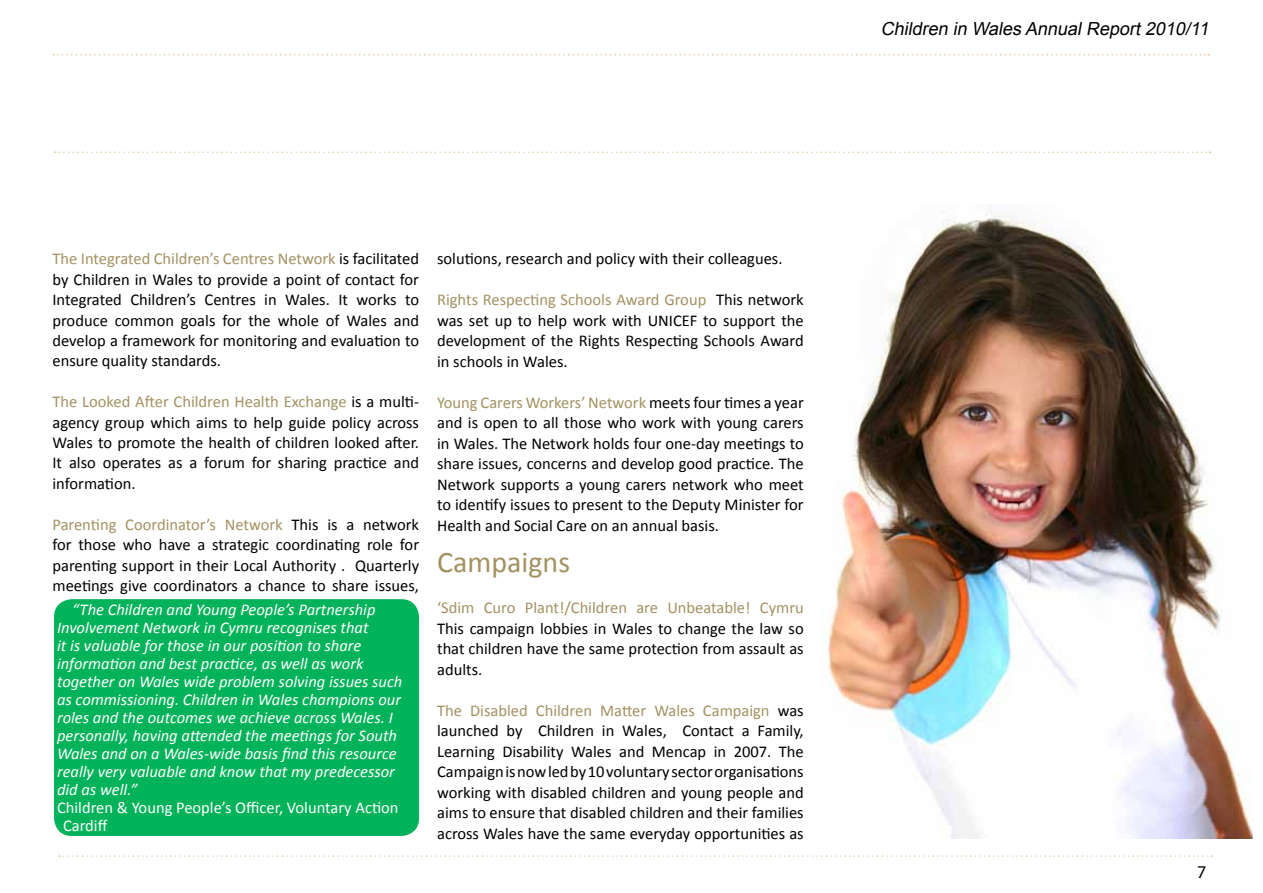
<style>
.page{position:relative;width:1263px;height:893px;background:#fff}
.page>*{position:absolute;margin:0;border:0;box-sizing:border-box;transform-origin:0 0}
.t1{font:30px "Calibri";color:#a39161}
.t2{font:italic 18px "Arial";color:#000}
.t3{font:18px "Myriad Pro";color:#000}
.t4{font:16.5px/20.5px "Calibri";color:#000;text-align:justify}
.t5{font:italic 16.5px/18px "Calibri";color:#fff}
.t6{font:16.5px/18px "Calibri";color:#fff}
.t7{font:16.5px "Calibri";color:#a39161}
.s1{color:#a39161}
</style>
<div class="page">
<svg style="left:59px;top:855px;width:1153px;height:2px"></svg>
<svg style="left:53px;top:54px;width:1156px;height:2px"></svg>
<svg style="left:55px;top:152px;width:1156px;height:1px"></svg>
<img style="left:824px;top:212px;width:429px;height:627px">
<div style="left:54px;top:599px;width:365px;height:237px;background:#00b25a;border-radius:18px"></div>
<p class="t2" style="left:881px;top:17px;width:334px">Children in Wales AnnualReport2010/11</p>
<p class="t4" style="left:52px;top:249px;width:368px"><span class="s1">The Integrated Children’s Centres Network</span> is facilitated by Children in Wales to provide a point of contact for Integrated Children’s Centres in Wales. It works to produce common goals for the whole of Wales and develop a framework for monitoring and evaluation to ensure quality standards.</p>
<p class="t4" style="left:52px;top:392px;width:368px"><span class="s1">The Looked After Children Health Exchange</span> is a multi&shy;agency group which aims to help guide policy across Wales to promote the health of children looked after.<br>It also operates as a forum for sharing practice and information.</p>
<p class="t4" style="left:52px;top:514px;width:368px"><span class="s1">Parenting Coordinator’s Network</span> This is a network for those who have a strategic coordinating role for parenting support in their Local Authority . Quarterly meetings give coordinators a chance to share issues,</p>
<p class="t5" style="left:57px;top:599px;width:347px;text-indent:15px">“The Children and Young People’s Partnership Involvement Network in Cymru recognises that<br>it is valuable for those in our position to share information and best practice, as well as work together on Wales wide problem solving issues such as commissioning. Children in Wales champions our roles and the outcomes we achieve across Wales. I personally, having attended the meetings for South Wales and on a Wales-wide basis find this resource really very valuable and know that my predecessor did as well.”</p>
<p class="t6" style="left:63px;top:798px;width:337px;text-indent:-6px">Children &amp; Young People’s Officer, Voluntary Action<br>Cardiff</p>
<p class="t4" style="left:437px;top:249px;width:347px">solutions, research and policy with their colleagues.</p>
<p class="t4" style="left:437px;top:290px;width:368px"><span class="s1">Rights Respecting Schools Award Group</span> This network was set up to help work with UNICEF to support the development of the Rights Respecting Schools Award in schools in Wales.</p>
<p class="t4" style="left:437px;top:392px;width:368px"><span class="s1">Young Carers Workers’ Network</span> meets four times a year and is open to all those who work with young carers in Wales. The Network holds four one-day meetings to share issues, concerns and develop good practice. The Network supports a young carers network who meet to identify issues to present to the Deputy Minister for Health and Social Care on an annual basis.</p>
<h1 class="t1" style="left:437px;top:543px;width:134px">Campaigns</h1>
<p class="t7" style="left:437px;top:597px;width:368px">‘Sdim Curo Plant!/Children are Unbeatable! Cymru</p>
<p class="t4" style="left:437px;top:618px;width:368px">This campaign lobbies in Wales to change the law so that children have the same protection from assault as adults.</p>
<p class="t4" style="left:437px;top:700px;width:368px"><span class="s1">The Disabled Children Matter Wales Campaign</span> was launched by Children in Wales, Contact a Family, Learning Disability Wales and Mencap in 2007. The Campaign is now led by 10 voluntary sector organisations working with disabled children and young people and aims to ensure that disabled children and their families across Wales have the same everyday opportunities as</p>
<p class="t3" style="left:1197px;top:861px;width:11px">7</p>
</div>
